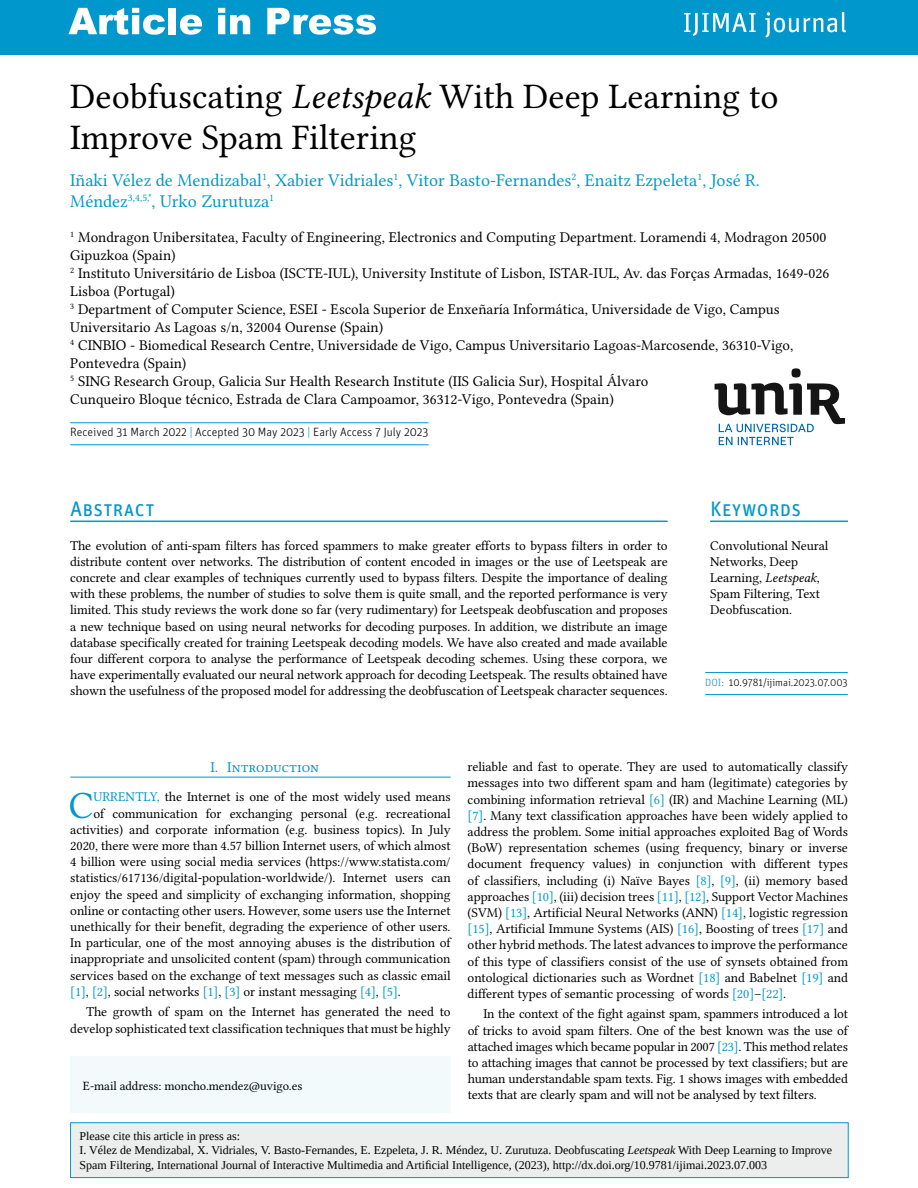
<style>
.page{position:relative;width:918px;height:1188px;background:#fff}
.page>*{position:absolute;margin:0;border:0;box-sizing:border-box;transform-origin:0 0}
.t1{font:38.55px "Libertinus Serif";color:#0098cd}
.t2{font:36px/41.4px "Libertinus Serif";color:#000}
.t3{font:21px "Unit OT";letter-spacing:-.005em;color:#0098cd}
.t4{font:18px/21.6px "Libertinus Serif";color:#0098cd}
.t5{font:15px/18px "Libertinus Serif";color:#000}
.t6{font:15px "Libertinus Serif";color:#0098cd}
.t7{font:13.5px/16.2px "Libertinus Serif";letter-spacing:.045em;color:#000;text-align:justify}
.t8{font:13.5px/16.2px "Libertinus Serif";letter-spacing:.005em;color:#000}
.t9{font:13.5px "Libertinus Serif";letter-spacing:-.005em;color:#000}
.t10{font:13.5px/16.2px "Libertinus Serif";color:#000}
.t11{font:12.75px "Libertinus Serif";color:#000}
.t12{font:12px/14.4px "Liberation Serif";color:#000}
.t13{font:300 12px "Unit OT";color:#000}
.t14{font:300 10.5px "Unit OT";color:#000}
.s1{font-style:italic}
.s2{color:#0098cd}
</style>
<div class="page">
<div style="left:0;top:0;width:918px;height:55px;background:#0097cc"></div>
<svg style="left:68px;top:8px;width:97px;height:27px"></svg>
<div style="left:169px;top:8px;width:7px;height:26px;background:#fff"></div>
<svg style="left:180px;top:15px;width:22px;height:20px"></svg>
<svg style="left:218px;top:8px;width:32px;height:26px"></svg>
<svg style="left:267px;top:8px;width:109px;height:27px"></svg>
<svg style="left:684px;top:13px;width:72px;height:23px"></svg>
<svg style="left:765px;top:12px;width:81px;height:26px"></svg>
<div style="left:70px;top:1057px;width:381px;height:56px;background:#f2fafc"></div>
<div style="left:71px;top:1123px;width:777px;height:55px;background:#eceded"></div>
<div style="left:70px;top:1122px;width:779px;height:56px;border:1px solid #0098cd"></div>
<svg style="left:715px;top:368px;width:130px;height:77px"></svg>
<hr style="left:710px;top:521px;width:138px;height:1px;background:#0098cd">
<hr style="left:70px;top:521px;width:598px;height:1px;background:#0098cd">
<hr style="left:705px;top:672px;width:143px;height:1px;background:#0098cd">
<hr style="left:705px;top:694px;width:143px;height:1px;background:#0098cd">
<hr style="left:70px;top:422px;width:359px;height:1px;background:#0098cd">
<hr style="left:70px;top:444px;width:359px;height:1px;background:#0098cd">
<hr style="left:70px;top:777px;width:381px;height:1px;background:#0098cd">
<h2 class="t2" style="left:70px;top:75px;width:710px">Deobfuscating <span class="s1">Leetspeak</span> With Deep Learning to<br>Improve Spam Filtering</h2>
<h3 class="t4" style="left:70px;top:169px;width:691px">Iñaki Vélez de Mendizabal<sup>1</sup>, Xabier Vidriales<sup>1</sup>, Vitor Basto-Fernandes<sup>2</sup>, Enaitz Ezpeleta<sup>1</sup>, José R.<br>Méndez<sup>3,4,5,*</sup>, Urko Zurutuza<sup>1</sup></h3>
<p class="t5" style="left:70px;top:228px;width:761px"><sup>1</sup> Mondragon Unibersitatea, Faculty of Engineering, Electronics and Computing Department. Loramendi 4, Modragon 20500<br>Gipuzkoa (Spain)<br><sup>2</sup> Instituto Universitário de Lisboa (ISCTE-IUL), University Institute of Lisbon, ISTAR-IUL, Av. das Forças Armadas, 1649-026<br>Lisboa (Portugal)<br><sup>3</sup> Department of Computer Science, ESEI - Escola Superior de Enxeñaría Informática, Universidade de Vigo, Campus Universitario As Lagoas s/n, 32004 Ourense (Spain)<br><sup>4</sup> CINBIO - Biomedical Research Centre, Universidade de Vigo, Campus Universitario Lagoas-Marcosende, 36310-Vigo, Pontevedra (Spain)<br><sup>5</sup> SING Research Group, Galicia Sur Health Research Institute (IIS Galicia Sur), Hospital Álvaro<br>Cunqueiro Bloque técnico, Estrada de Clara Campoamor, 36312-Vigo, Pontevedra (Spain)</p>
<p class="t13" style="left:70px;top:425px;width:360px">Received 31 March 2022 <span class="s2">|</span> Accepted 30 May 2023 <span class="s2">|</span> Early Access 7 July 2023</p>
<h3 class="t3" style="left:70px;top:496px;width:86px">Abstract</h3>
<p class="t7" style="left:70px;top:537px;width:599px">The evolution of anti-spam filters has forced spammers to make greater efforts to bypass filters in order to distribute content over networks. The distribution of content encoded in images or the use of Leetspeak are concrete and clear examples of techniques currently used to bypass filters. Despite the importance of dealing with these problems, the number of studies to solve them is quite small, and the reported performance is very limited. This study reviews the work done so far (very rudimentary) for Leetspeak deobfuscation and proposes a new technique based on using neural networks for decoding purposes. In addition, we distribute an image database specifically created for training Leetspeak decoding models. We have also created and made available four different corpora to analyse the performance of Leetspeak decoding schemes. Using these corpora, we have experimentally evaluated our neural network approach for decoding Leetspeak. The results obtained have shown the usefulness of the proposed model for addressing the deobfuscation of Leetspeak character sequences.</p>
<h3 class="t3" style="left:710px;top:496px;width:93px">Keywords</h3>
<p class="t10" style="left:710px;top:537px;width:120px">Convolutional Neural<br>Networks, Deep<br>Learning, <span class="s1">Leetspeak</span>,<br>Spam Filtering, Text<br>Deobfuscation.</p>
<p class="t14" style="left:705px;top:676px;width:144px"><span class="s2">DOI:</span> 10.9781/ijimai.2023.07.003</p>
<p class="t8" style="left:468px;top:759px;width:382px">reliable and fast to operate. They are used to automatically classify messages into two different spam and ham (legitimate) categories by combining information retrieval <span class="s2">[6]</span> (IR) and Machine Learning (ML) <span class="s2">[7]</span>. Many text classification approaches have been widely applied to address the problem. Some initial approaches exploited Bag of Words (BoW) representation schemes (using frequency, binary or inverse document frequency values) in conjunction with different types of classifiers, including (i) Naïve Bayes <span class="s2">[8]</span>, <span class="s2">[9]</span>, (ii) memory based approaches <span class="s2">[10]</span>, (iii) decision trees <span class="s2">[11]</span>, <span class="s2">[12]</span>, Support Vector Machines (SVM) <span class="s2">[13]</span>, Artificial Neural Networks (ANN) <span class="s2">[14]</span>, logistic regression <span class="s2">[15]</span>, Artificial Immune Systems (AIS) <span class="s2">[16]</span>, Boosting of trees <span class="s2">[17]</span> and other hybrid methods. The latest advances to improve the performance of this type of classifiers consist of the use of synsets obtained from ontological dictionaries such as Wordnet <span class="s2">[18]</span> and Babelnet <span class="s2">[19]</span> and different types of semantic processing of words <span class="s2">[20]</span>–<span class="s2">[22]</span>.</p>
<p class="t7" style="left:468px;top:1006px;width:383px;text-indent:16px">In the context of the fight against spam, spammers introduced a lot of tricks to avoid spam filters. One of the best known was the use of attached images which became popular in 2007 <span class="s2">[23]</span>. This method relates to attaching images that cannot be processed by text classifiers; but are human understandable spam texts. Fig. 1 shows images with embedded texts that are clearly spam and will not be analysed by text filters.</p>
<p class="t6" style="left:211px;top:759px;width:110px">I. Introduction</p>
<h1 class="t1" style="left:69px;top:782px;width:26px">C</h1>
<p class="t9" style="left:94px;top:789px;width:359px"><span class="s2">URRENTLY,</span> the Internet is one of the most widely used means</p>
<p class="t7" style="left:94px;top:805px;width:359px">of communication for exchanging personal (e.g. recreational</p>
<p class="t7" style="left:70px;top:821px;width:381px">activities) and corporate information (e.g. business topics). In July</p>
<p class="t9" style="left:70px;top:838px;width:382px">2020, there were more than 4.57 billion Internet users, of which almost</p>
<p class="t7" style="left:70px;top:854px;width:382px">4 billion were using social media services (https://www.statista.com/</p>
<p class="t9" style="left:70px;top:870px;width:382px">statistics/617136/digital-population-worldwide/). Internet users can</p>
<p class="t7" style="left:70px;top:886px;width:382px">enjoy the speed and simplicity of exchanging information, shopping</p>
<p class="t7" style="left:70px;top:902px;width:382px">online or contacting other users. However, some users use the Internet</p>
<p class="t7" style="left:70px;top:918px;width:382px">unethically for their benefit, degrading the experience of other users.</p>
<p class="t7" style="left:70px;top:935px;width:383px">In particular, one of the most annoying abuses is the distribution of</p>
<p class="t7" style="left:70px;top:951px;width:382px">inappropriate and unsolicited content (spam) through communication</p>
<p class="t7" style="left:70px;top:967px;width:382px">services based on the exchange of text messages such as classic email</p>
<p class="t7" style="left:70px;top:983px;width:332px"><span class="s2">[1]</span>, <span class="s2">[2]</span>, social networks <span class="s2">[1]</span>, <span class="s2">[3]</span> or instant messaging <span class="s2">[4]</span>, <span class="s2">[5]</span>.</p>
<p class="t7" style="left:70px;top:1004px;width:382px;text-align:right">The growth of spam on the Internet has generated the need to develop sophisticated text classification techniques that must be highly</p>
<p class="t11" style="left:83px;top:1079px;width:221px">E-mail address: moncho.mendez@uvigo.es</p>
<p class="t12" style="left:79px;top:1129px;width:754px">Please cite this article in press as:<br>I. Vélez de Mendizabal, X. Vidriales, V. Basto-Fernandes, E. Ezpeleta, J. R. Méndez, U. Zurutuza. Deobfuscating <span class="s1">Leetspeak</span> With Deep Learning to Improve<br>Spam Filtering, International Journal of Interactive Multimedia and Artificial Intelligence, (2023), http://dx.doi.org/10.9781/ijimai.2023.07.003</p>
</div>
